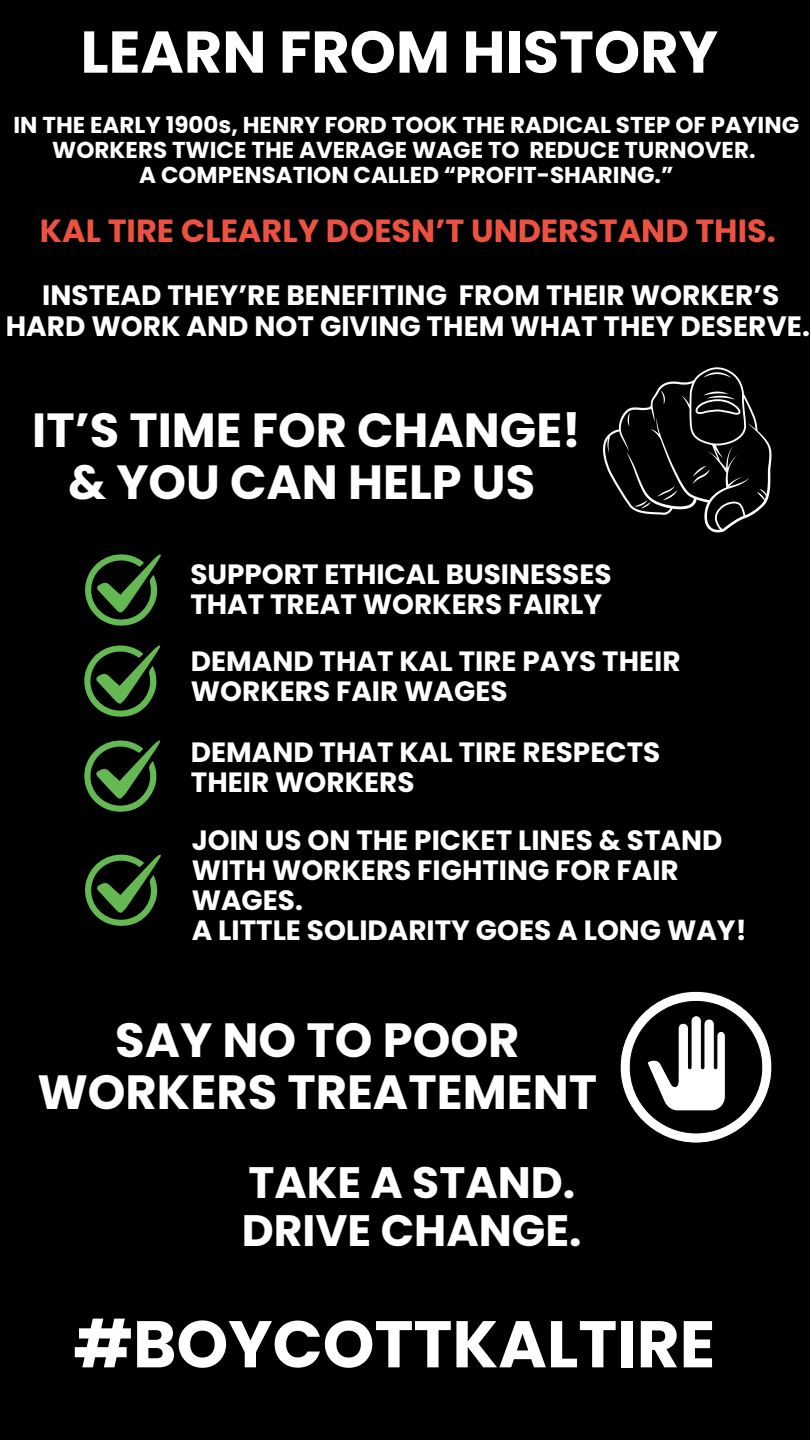
<style>
.page{position:relative;width:810px;height:1440px;background:#000}
.page>*{position:absolute;margin:0;border:0;box-sizing:border-box;transform-origin:0 0}
.t1{font:700 65.9px "Poppins";color:#fff}
.t2{font:700 58.9px "Poppins";color:#fff}
.t3{font:700 48px/52.5px "Poppins";color:#fff;text-align:center}
.t4{font:700 47.9px/52.5px "Poppins";color:#fff;text-align:center}
.t5{font:700 44px/48px "Poppins";color:#fff}
.t6{font:700 32px "Poppins";color:#ed5240}
.t7{font:700 28px/30.8px "Poppins";color:#fff;text-align:center}
.t8{font:700 27.9px/30px "Poppins";color:#fff}
.t9{font:700 23px/24.8px "Poppins";color:#fff;text-align:center}
</style>
<div class="page">
<svg style="left:85px;top:554px;width:76px;height:72px"></svg>
<svg style="left:603px;top:367px;width:169px;height:165px"></svg>
<svg style="left:620px;top:991px;width:152px;height:152px"></svg>
<svg style="left:84px;top:645px;width:76px;height:72px"></svg>
<svg style="left:84px;top:740px;width:76px;height:72px"></svg>
<svg style="left:85px;top:854px;width:76px;height:72px"></svg>
<h2 class="t2" style="left:81px;top:18px;width:639px">LEARN FROM HISTORY</h2>
<p class="t9" style="left:13px;top:113px;width:787px">IN THE EARLY 1900s, HENRY FORD TOOK THE RADICAL STEP OF PAYING<br>WORKERS TWICE THE AVERAGE WAGE TO REDUCE TURNOVER.<br>A COMPENSATION CALLED “PROFIT-SHARING.”</p>
<p class="t6" style="left:40px;top:213px;width:738px">KAL TIRE CLEARLY DOESN’T UNDERSTAND THIS.</p>
<p class="t7" style="left:6px;top:280px;width:806px">INSTEAD THEY’RE BENEFITING FROM THEIR WORKER’S<br>HARD WORK AND NOT GIVING THEM WHAT THEY DESERVE.</p>
<h3 class="t4" style="left:32px;top:404px;width:550px">IT’S TIME FOR CHANGE! &amp; YOU CAN HELP US</h3>
<p class="t8" style="left:190px;top:559px;width:423px">SUPPORT ETHICAL BUSINESSES<br>THAT TREAT WORKERS FAIRLY</p>
<p class="t8" style="left:191px;top:646px;width:491px">DEMAND THAT KAL TIRE PAYS THEIR<br>WORKERS FAIR WAGES</p>
<p class="t8" style="left:191px;top:738px;width:471px">DEMAND THAT KAL TIRE RESPECTS<br>THEIR WORKERS</p>
<p class="t8" style="left:192px;top:826px;width:556px">JOIN US ON THE PICKET LINES &amp; STAND<br>WITH WORKERS FIGHTING FOR FAIR<br>WAGES.<br>A LITTLE SOLIDARITY GOES A LONG WAY!</p>
<h3 class="t3" style="left:37px;top:1014px;width:561px">SAY NO TO POOR<br>WORKERS TREATEMENT</h3>
<h3 class="t5" style="left:242px;top:1158px;width:341px">TAKE A STAND.<br>DRIVE CHANGE.</h3>
<h1 class="t1" style="left:73px;top:1306px;width:643px">#BOYCOTTKALTIRE</h1>
</div>
